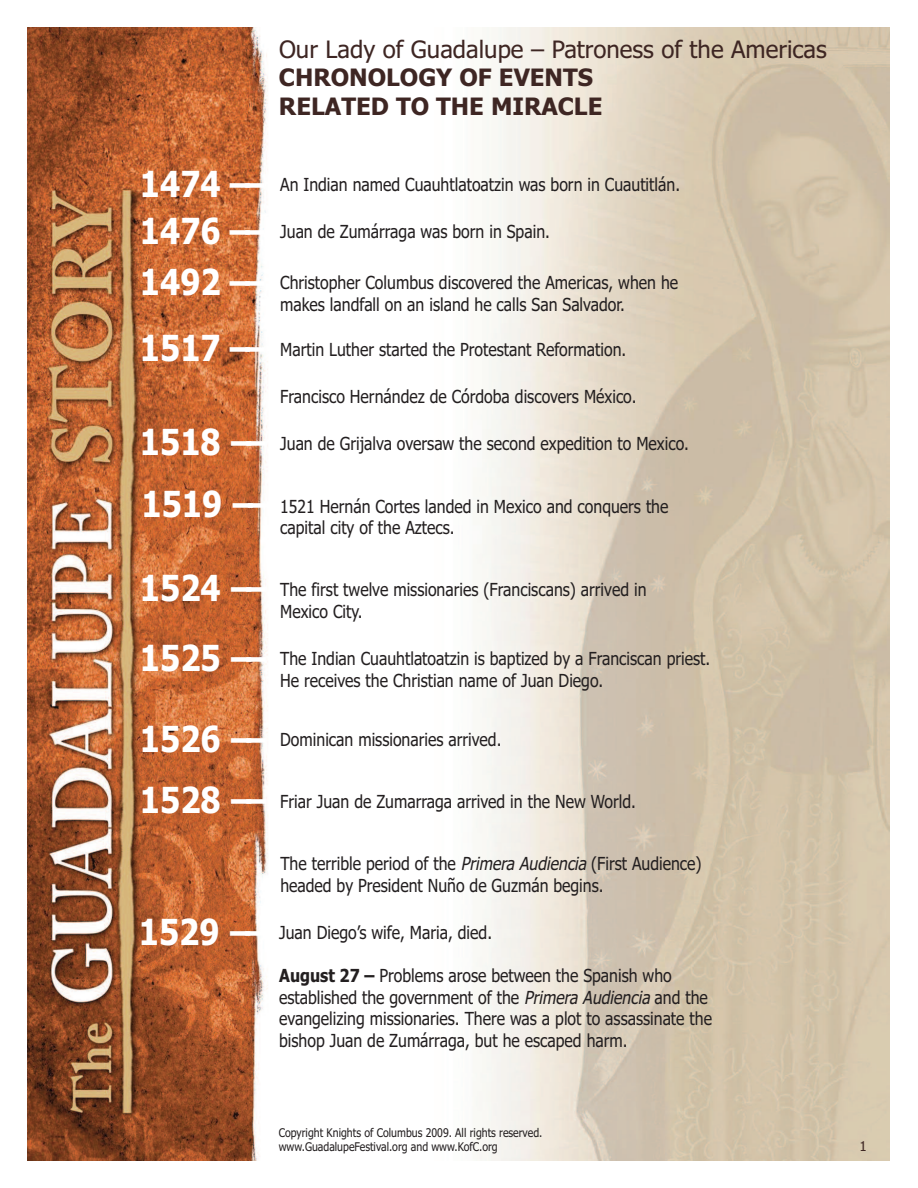
<style>
.page{position:relative;width:918px;height:1188px;background:#fff}
.page>*{position:absolute;margin:0;border:0;box-sizing:border-box;transform-origin:0 0}
.t1{font:700 36px/50.2px "Tahoma";color:#fff;scale:.88 1}
.t2{font:24px "Tahoma";color:#3e2623}
.t3{font:700 24px/28.8px "Tahoma";color:#3e2623}
.t4{font:18px/21.6px "Tahoma";color:#231f20;scale:.88 1}
.t5{font:13.5px "Tahoma";color:#3e2623}
.t6{font:12px/14.4px "Tahoma";color:#231f20;scale:.88 1}
.s1{font-weight:700;font-size:36px;color:#fff}
.s2{font-style:italic}
.s3{font-weight:700}
</style>
<div class="page">
<img style="left:27px;top:27px;width:241px;height:1134px">
<h2 class="t2" style="left:279px;top:35px;width:549px">Our Lady of Guadalupe – Patroness of the Americas</h2>
<h2 class="t3" style="left:279px;top:64px;width:325px">CHRONOLOGY OF EVENTS<br>RELATED TO THE MIRACLE</h2>
<h1 class="t1" style="left:140px;top:159px;width:144px">1474 ––</h1>
<p class="t4" style="left:280px;top:174px;width:456px">An Indian named Cuauhtlatoatzin was born in Cuautitlán.</p>
<h1 class="t1" style="left:140px;top:207px;width:144px">1476 ––<br>1492 ––</h1>
<p class="t4" style="left:280px;top:221px;width:308px">Juan de Zumárraga was born in Spain.</p>
<p class="t4" style="left:280px;top:272px;width:454px">Christopher Columbus discovered the Americas, when he makes landfall on an island he calls San Salvador.</p>
<p class="t4" style="left:140px;top:339px;width:554px"><span class="s1">1517 ––</span> Martin Luther started the Protestant Reformation.</p>
<p class="t4" style="left:280px;top:386px;width:406px">Francisco Hernández de Córdoba discovers México.</p>
<p class="t4" style="left:140px;top:433px;width:625px"><span class="s1">1518 ––</span> Juan de Grijalva oversaw the second expedition to Mexico.</p>
<p class="t4" style="left:280px;top:496px;width:443px;text-indent:-139px"><span class="s1">1519 ––</span> 1521 Hernán Cortes landed in Mexico and conquers the capital city of the Aztecs.</p>
<p class="t4" style="left:280px;top:579px;width:418px;text-indent:-140px"><span class="s1">1524 ––</span> The first twelve missionaries (Franciscans) arrived in<br>Mexico City.</p>
<p class="t4" style="left:280px;top:648px;width:490px;text-indent:-140px"><span class="s1">1525 ––</span> The Indian Cuauhtlatoatzin is baptized by a Franciscan priest.<br>He receives the Christian name of Juan Diego.</p>
<p class="t4" style="left:140px;top:729px;width:412px"><span class="s1">1526 ––</span> Dominican missionaries arrived.</p>
<p class="t4" style="left:140px;top:791px;width:565px"><span class="s1">1528 ––</span> Friar Juan de Zumarraga arrived in the New World.</p>
<p class="t4" style="left:280px;top:853px;width:480px">The terrible period of the <span class="s2">PrimeraAudiencia</span>(First Audience) headed by President Nuño de Guzmán begins.</p>
<p class="t4" style="left:139px;top:922px;width:403px"><span class="s1">1529 ––</span> Juan Diego’s wife, Maria, died.</p>
<p class="t4" style="left:279px;top:965px;width:493px"><span class="s3">August 27 –</span> Problems arose between the Spanish who established the government of the <span class="s2">PrimeraAudiencia</span>and the evangelizing missionaries. There was a plot to assassinate the bishop Juan de Zumárraga, but he escaped harm.</p>
<p class="t6" style="left:279px;top:1126px;width:301px">Copyright Knights of Columbus 2009. All rights reserved. www.GuadalupeFestival.org and www.KofC.org</p>
<p class="t5" style="left:859px;top:1138px;width:9px">1</p>
</div>
